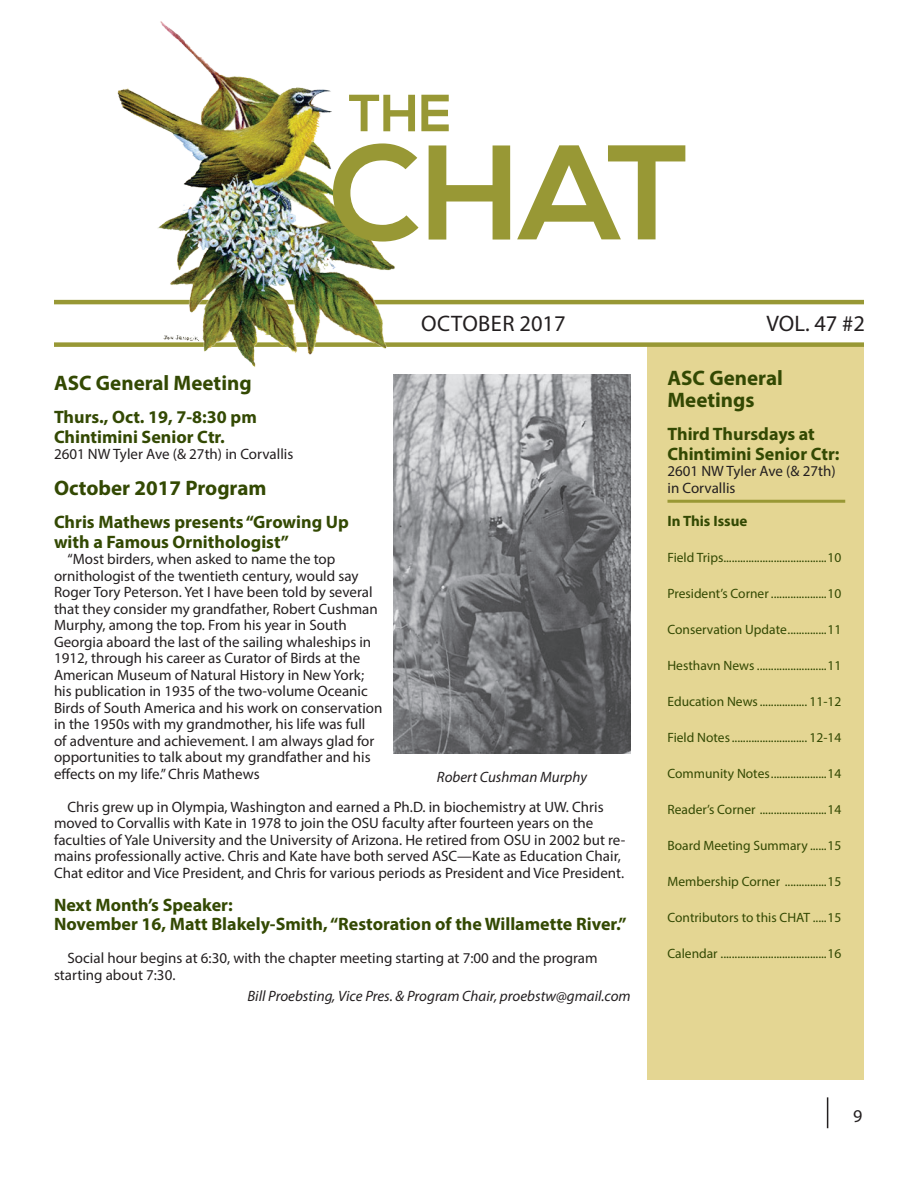
<style>
.page{position:relative;width:918px;height:1188px;background:#fff}
.page>*{position:absolute;margin:0;border:0;box-sizing:border-box;transform-origin:0 0}
.t1{font:22.5px "Myriad Pro";letter-spacing:.02em;color:#231f20}
.t2{font:22.5px "Myriad Pro";color:#231f20}
.t3{font:700 21px/22.5px "Myriad Pro";color:#334903}
.subhead{font:700 18px/19.5px "Myriad Pro";color:#334903}
.t4{font:18px "Myriad Pro";color:#231f20}
.Body_Copy{font:15px/16.5px "Myriad Pro";color:#231f20}
.byline{font:italic 15px "Myriad Pro";color:#231f20}
.body_copy_no_indent{font:15px/16.5px "Myriad Pro";color:#231f20}
.rule_between_stories{font:700 15px "Myriad Pro";color:#334903}
.in_this_issue_list{font:13.5px "Myriad Pro";color:#334903}
</style>
<div class="page">
<div style="left:647px;top:343px;width:217px;height:737px;background:#e4d693"></div>
<hr style="left:54px;top:300px;width:810px;height:4px;background:#989835">
<div style="left:54px;top:342px;width:810px;height:5px;background:#989835"></div>
<img style="left:113px;top:21px;width:286px;height:346px">
<svg style="left:333px;top:143px;width:352px;height:99px"></svg>
<svg style="left:349px;top:95px;width:100px;height:36px"></svg>
<hr style="left:827px;top:1097px;width:1px;height:31px;background:#231f20">
<hr style="left:668px;top:500px;width:177px;height:3px;background:#989835">
<img style="left:393px;top:374px;width:238px;height:380px">
<p class="t1" style="left:421px;top:310px;width:146px">OCTOBER 2017</p>
<p class="t2" style="left:766px;top:310px;width:100px">VOL. 47 #2</p>
<p class="t3" style="left:54px;top:371px;width:199px">ASC General Meeting</p>
<p class="subhead" style="left:54px;top:407px;width:204px">Thurs., Oct. 19, 7-8:30 pm<br>Chintimini Senior Ctr.</p>
<p class="body_copy_no_indent" style="left:54px;top:445px;width:241px">2601 NW Tyler Ave (&amp; 27th) in Corvallis</p>
<p class="t3" style="left:54px;top:476px;width:214px">October 2017 Program</p>
<p class="subhead" style="left:54px;top:512px;width:296px">Chris Mathews presents “Growing Up with a Famous Ornithologist”</p>
<p class="Body_Copy" style="left:54px;top:550px;width:330px;text-indent:14px">“Most birders, when asked to name the top ornithologist of the twentieth century, would say Roger Tory Peterson. Yet I have been told by several that they consider my grandfather, Robert Cushman Murphy, among the top. From his year in South Georgia aboard the last of the sailing whaleships in 1912, through his career as Curator of Birds at the American Museum of Natural History in New York; his publication in 1935 of the two-volume Oceanic Birds of South America and his work on conservation in the 1950s with my grandmother, his life was full<br>of adventure and achievement. I am always glad for opportunities to talk about my grandfather and his effects on my life.” Chris Mathews</p>
<p class="Body_Copy" style="left:54px;top:798px;width:573px;text-indent:14px">Chris grew up in Olympia, Washington and earned a Ph.D. in biochemistry at UW. Chris moved to Corvallis with Kate in 1978 to join the OSU faculty after fourteen years on the faculties of Yale University and the University of Arizona. He retired from OSU in 2002 but re&shy;mains professionally active. Chris and Kate have both served ASC—Kate as Education Chair, Chat editor and Vice President, and Chris for various periods as President and Vice President.</p>
<p class="subhead" style="left:54px;top:894px;width:574px">Next Month’s Speaker:<br>November 16, Matt Blakely-Smith, “Restoration of the Willamette River.”</p>
<p class="Body_Copy" style="left:54px;top:949px;width:545px;text-indent:14px">Social hour begins at 6:30, with the chapter meeting starting at 7:00 and the program starting about 7:30.</p>
<p class="byline" style="left:247px;top:987px;width:385px">Bill Proebsting, Vice Pres. &amp; Program Chair, proebstw@gmail.com</p>
<p class="byline" style="left:437px;top:767px;width:152px">Robert Cushman Murphy</p>
<p class="t3" style="left:668px;top:366px;width:117px">ASC General<br>Meetings</p>
<p class="subhead" style="left:668px;top:424px;width:174px">Third Thursdays at<br>Chintimini Senior Ctr:</p>
<p class="body_copy_no_indent" style="left:668px;top:463px;width:170px">2601 NW Tyler Ave (&amp; 27th) in Corvallis</p>
<p class="rule_between_stories" style="left:668px;top:511px;width:81px">In This Issue</p>
<p class="in_this_issue_list" style="left:668px;top:549px;width:176px">Field Trips.....................................10</p>
<p class="in_this_issue_list" style="left:668px;top:585px;width:176px">President’s Corner....................10</p>
<p class="in_this_issue_list" style="left:668px;top:621px;width:176px">Conservation Update..............11</p>
<p class="in_this_issue_list" style="left:668px;top:657px;width:176px">Hesthavn News .........................11</p>
<p class="in_this_issue_list" style="left:668px;top:693px;width:176px">Education News................. 11-12</p>
<p class="in_this_issue_list" style="left:668px;top:729px;width:176px">Field Notes........................... 12-14</p>
<p class="in_this_issue_list" style="left:668px;top:765px;width:176px">Community Notes....................14</p>
<p class="in_this_issue_list" style="left:668px;top:801px;width:176px">Reader’s Corner ........................14</p>
<p class="in_this_issue_list" style="left:668px;top:837px;width:176px">Board Meeting Summary ......15</p>
<p class="in_this_issue_list" style="left:668px;top:873px;width:176px">Membership Corner ...............15</p>
<p class="in_this_issue_list" style="left:668px;top:909px;width:176px">Contributors to this CHAT .....15</p>
<p class="in_this_issue_list" style="left:668px;top:945px;width:176px">Calendar ......................................16</p>
<p class="t4" style="left:853px;top:1105px;width:11px">9</p>
</div>
